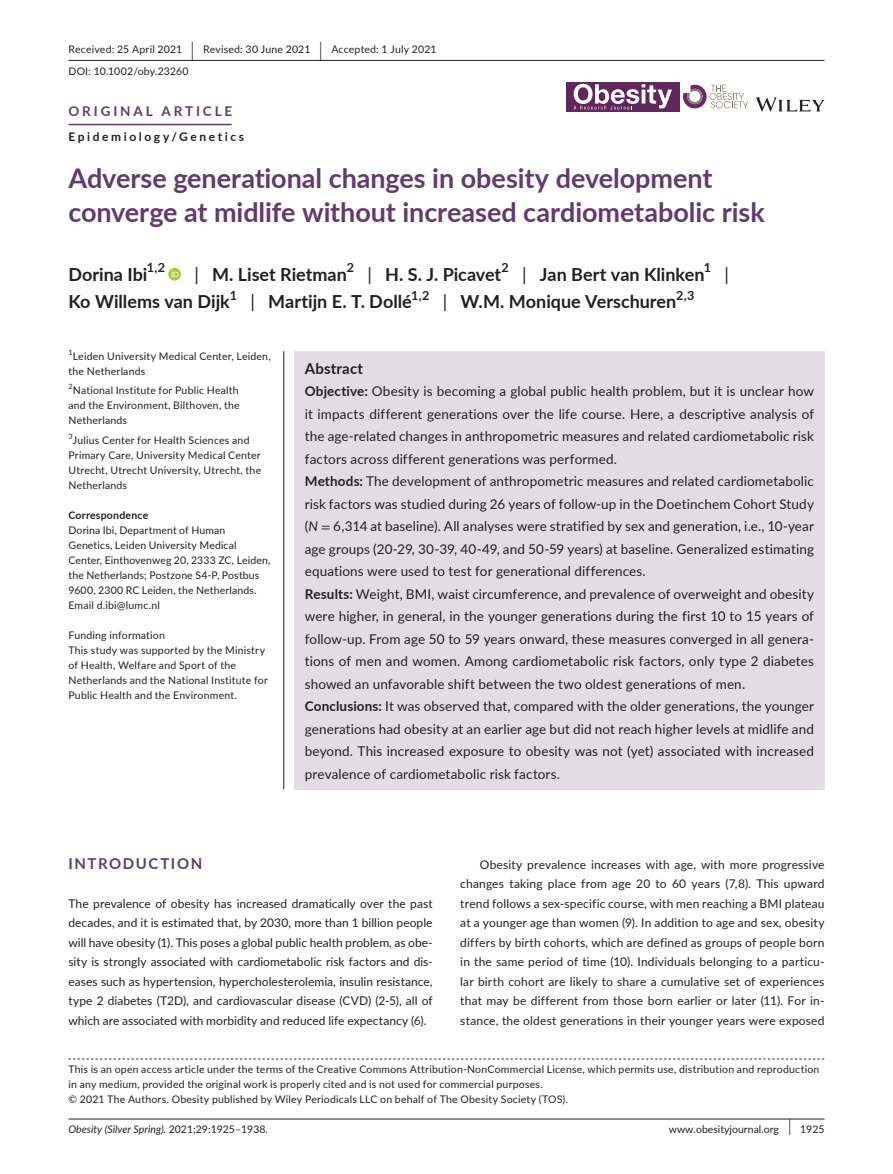
<style>
.page{position:relative;width:893px;height:1174px;background:#fff}
.page>*{position:absolute;margin:0;border:0;box-sizing:border-box;transform-origin:0 0}
.t1{font:700 27px/34.5px "Lato";letter-spacing:-.005em;color:#643970}
.t2{font:700 18px "Lato";color:#231f20}
.t3{font:18px "Lato";color:#231f20}
.t4{font:700 15px "Lato";letter-spacing:.105em;color:#643970}
.t5{font:700 15px "Lato";letter-spacing:.015em;color:#231f20}
.t6{font:13.5px/22.5px "Lato";letter-spacing:.01em;color:#231f20}
.t7{font:700 13.5px "Lato";letter-spacing:.215em;color:#643970}
.t8{font:700 12.6px "Lato";color:#231f20}
.t9{font:12px/19.5px "Lato";letter-spacing:.01em;color:#231f20;text-align:justify}
.t10{font:700 12px "Lato";letter-spacing:.215em;color:#231f20}
.t11{font:10.5px/15px "Lato";letter-spacing:.02em;color:#231f20}
.t12{font:italic 10.5px "Lato";color:#231f20}
.t13{font:10.5px "Lato";color:#231f20}
.t14{font:700 10.5px "Lato";letter-spacing:.02em;color:#231f20}
.t15{font:7.35px "Lato";color:#231f20}
.s1{font-size:19.65px}
.s2{font-weight:400}
.s3{font-weight:700}
.s4{font-style:italic}
.s5{font-family:"STIX"}
.s6{font-style:normal}
.s7{font-size:17.4px}
</style>
<div class="page">
<hr style="left:68px;top:1118px;width:756px;height:1px;background:#231f20">
<svg style="left:756px;top:97px;width:68px;height:15px"></svg>
<div style="left:566px;top:82px;width:114px;height:30px;background:#61265d"></div>
<svg style="left:574px;top:84px;width:98px;height:26px"></svg>
<svg style="left:683px;top:85px;width:65px;height:24px"></svg>
<hr style="left:68px;top:60px;width:756px;height:1px;background:#231f20">
<hr style="left:68px;top:124px;width:164px;height:1px;background:#643970">
<svg style="left:168px;top:268px;width:13px;height:12px"></svg>
<svg style="left:172px;top:270px;width:7px;height:7px"></svg>
<svg style="left:68px;top:1058px;width:756px;height:1px"></svg>
<div style="left:294px;top:351px;width:530px;height:438px;background:#e3dce5"></div>
<hr style="left:283px;top:351px;width:1px;height:438px;background:#231f20">
<p class="t11" style="left:68px;top:38px;width:370px;line-height:21.8px">Received: 25 April 2021 <span class="s1">|</span> Revised: 30 June 2021 <span class="s1">|</span> Accepted: 1 July 2021<br>DOI: 10.1002/oby.23260</p>
<p class="t7" style="left:68px;top:101px;width:165px">ORIGINAL ARTICLE</p>
<p class="t10" style="left:68px;top:128px;width:177px">Epidemiology/Genetics</p>
<h1 class="t1" style="left:68px;top:159px;width:698px">Adverse generational changes in obesity development converge at midlife without increased cardiometabolic risk</h1>
<h2 class="t2" style="left:68px;top:261px;width:80px">Dorina Ibi</h2>
<p class="t8" style="left:147px;top:259px;width:20px">1,2</p>
<h2 class="t2" style="left:194px;top:261px;width:154px"><span class="s2">|</span> M. Liset Rietman</h2>
<p class="t8" style="left:347px;top:259px;width:9px">2</p>
<h2 class="t2" style="left:367px;top:261px;width:135px"><span class="s2">|</span> H. S. J. Picavet</h2>
<p class="t8" style="left:501px;top:259px;width:9px">2</p>
<h2 class="t2" style="left:522px;top:261px;width:184px"><span class="s2">|</span> Jan Bert van Klinken</h2>
<p class="t8" style="left:704px;top:259px;width:9px">1</p>
<h2 class="t3" style="left:724px;top:261px;width:6px">|</h2>
<h2 class="t2" style="left:68px;top:288px;width:163px">Ko Willems van Dijk</h2>
<p class="t8" style="left:230px;top:286px;width:9px">1</p>
<h2 class="t2" style="left:251px;top:288px;width:163px"><span class="s2">|</span> Martijn E. T. Dollé</h2>
<p class="t8" style="left:411px;top:286px;width:20px">1,2</p>
<h2 class="t2" style="left:443px;top:288px;width:235px"><span class="s2">|</span> W.M. Monique Verschuren</h2>
<p class="t8" style="left:676px;top:286px;width:20px">2,3</p>
<p class="t15" style="left:68px;top:347px;width:6px">1</p>
<p class="t11" style="left:68px;top:348px;width:204px;text-indent:4px">Leiden University Medical Center, Leiden, the Netherlands</p>
<p class="t15" style="left:68px;top:381px;width:6px">2</p>
<p class="t11" style="left:68px;top:382px;width:173px;text-align:justify;text-indent:4px">National Institute for Public Health and the Environment, Bilthoven, the Netherlands</p>
<p class="t11" style="left:68px;top:432px;width:194px"><sup>3</sup>Julius Center for Health Sciences and Primary Care, University Medical Center Utrecht, Utrecht University, Utrecht, the Netherlands</p>
<p class="t14" style="left:68px;top:507px;width:81px">Correspondence</p>
<p class="t11" style="left:68px;top:522px;width:204px">Dorina Ibi, Department of Human Genetics, Leiden University Medical Center, Einthovenweg 20, 2333 ZC, Leiden, the Netherlands; Postzone S4-P, Postbus 9600, 2300 RC Leiden, the Netherlands.<br>Email d.ibi@lumc.nl</p>
<p class="t11" style="left:68px;top:627px;width:201px">Funding information<br>This study was supported by the Ministry of Health, Welfare and Sport of the Netherlands and the National Institute for Public Health and the Environment.</p>
<p class="t5" style="left:305px;top:357px;width:60px">Abstract</p>
<p class="t6" style="left:305px;top:379px;width:511px"><span class="s3">Objective:</span> Obesity is becoming a global public health problem, but it is unclear how it impacts different generations over the life course. Here, a descriptive analysis of the age-related changes in anthropometric measures and related cardiometabolic risk factors across different generations was performed.<br><span class="s3">Methods:</span> The development of anthropometric measures and related cardiometabolic risk factors was studied during 26 years of follow-up in the Doetinchem Cohort Study (<span class="s4">N</span> <span class="s5">=</span> 6,314 at baseline). All analyses were stratified by sex and generation, i.e., 10-year age groups (20-29, 30-39, 40-49, and 50-59 years) at baseline. Generalized estimating equations were used to test for generational differences.<br><span class="s3">Results:</span> Weight, BMI, waist circumference, and prevalence of overweight and obesity were higher, in general, in the younger generations during the first 10 to 15 years of follow-up. From age 50 to 59 years onward, these measures converged in all genera&shy;tions of men and women. Among cardiometabolic risk factors, only type 2 diabetes showed an unfavorable shift between the two oldest generations of men.<br><span class="s3">Conclusions:</span> It was observed that, compared with the older generations, the younger generations had obesity at an earlier age but did not reach higher levels at midlife and beyond. This increased exposure to obesity was not (yet) associated with increased prevalence of cardiometabolic risk factors.</p>
<p class="t4" style="left:68px;top:852px;width:135px">INTRODUCTION</p>
<p class="t9" style="left:68px;top:893px;width:366px">The prevalence of obesity has increased dramatically over the past decades, and it is estimated that, by 2030, more than 1 billion people will have obesity (1). This poses a global public health problem, as obe&shy;sity is strongly associated with cardiometabolic risk factors and dis&shy;eases such as hypertension, hypercholesterolemia, insulin resistance, type 2 diabetes (T2D), and cardiovascular disease (CVD) (2-5), all of which are associated with morbidity and reduced life expectancy (6).</p>
<p class="t9" style="left:460px;top:854px;width:366px;text-indent:20px">Obesity prevalence increases with age, with more progressive changes taking place from age 20 to 60 years (7,8). This upward trend follows a sex-specific course, with men reaching a BMI plateau at a younger age than women (9). In addition to age and sex, obesity differs by birth cohorts, which are defined as groups of people born in the same period of time (10). Individuals belonging to a particu&shy;lar birth cohort are likely to share a cumulative set of experiences that may be different from those born earlier or later (11). For in&shy;stance, the oldest generations in their younger years were exposed</p>
<p class="t11" style="left:68px;top:1061px;width:752px">This is an open access article under the terms of the Creative Commons Attribution-NonCommercial License, which permits use, distribution and reproduction in any medium, provided the original work is properly cited and is not used for commercial purposes.<br>© 2021 The Authors. Obesity published by Wiley Periodicals LLC on behalf of The Obesity Society (TOS).</p>
<p class="t12" style="left:68px;top:1121px;width:201px">Obesity (Silver Spring). <span class="s6">2021;29:1925–1938.</span></p>
<p class="t13" style="left:669px;top:1121px;width:157px">www.obesityjournal.org <span class="s7">|</span> 1925</p>
</div>
